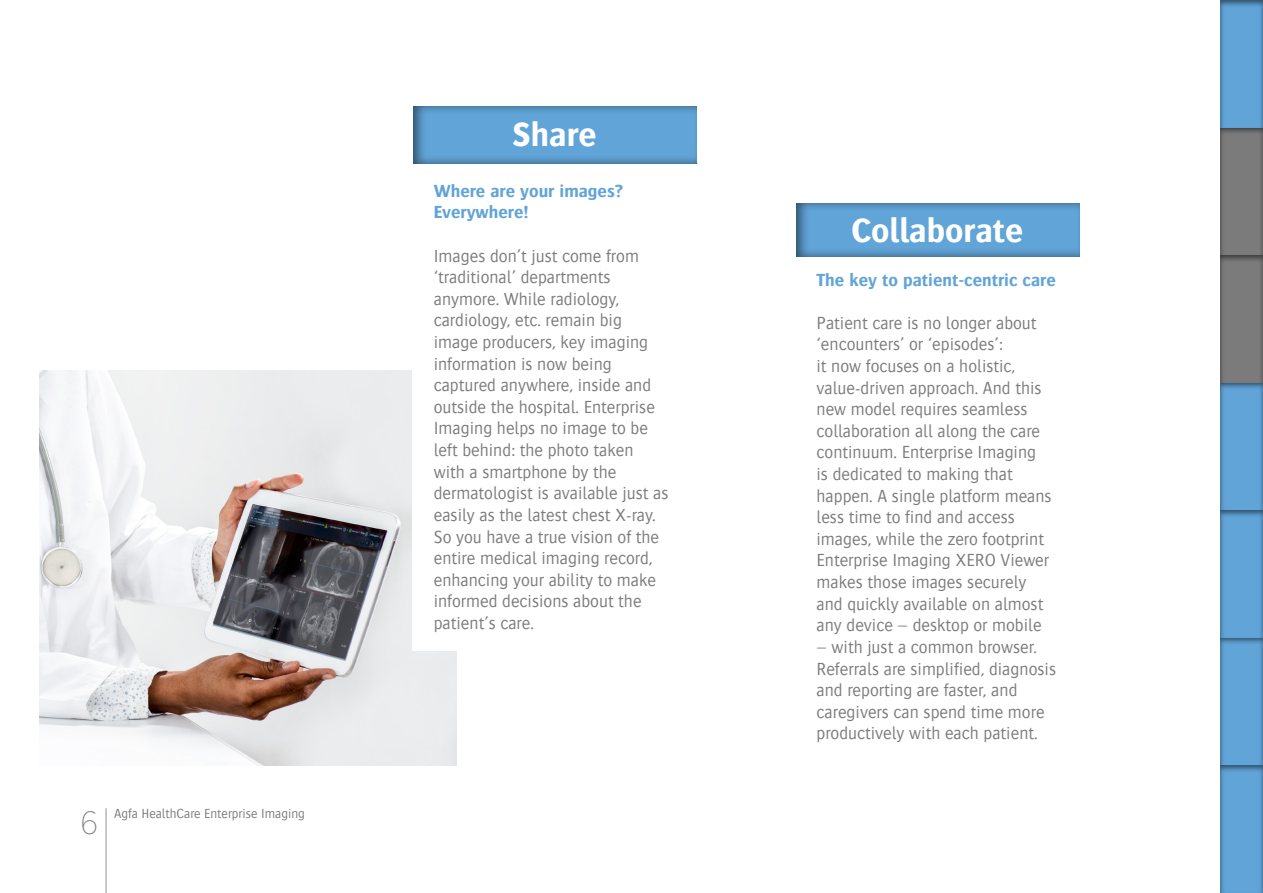
<style>
.page{position:relative;width:1263px;height:893px;background:#fff}
.page>*{position:absolute;margin:0;border:0;box-sizing:border-box;transform-origin:0 0}
.t1{font:700 34.5px "Bosis For Agfa";color:#fff}
.t2{font:200 32.4px "Gotham Narrow";color:#7c7b7b}
.t3{font:300 18px/21.6px "Bosis For Agfa";color:#7c7b7b}
.t4{font:700 18px/21.6px "Bosis For Agfa";color:#61a4d7}
.t5{font:300 13.5px "Bosis For Agfa";color:#7c7b7b}
</style>
<div class="page">
<img style="left:39px;top:371px;width:417px;height:394px">
<hr style="left:105px;top:808px;width:2px;height:85px;background:#b9b8b8">
<div style="left:412px;top:163px;width:285px;height:487px;background:#fff"></div>
<div style="left:398px;top:95px;width:311px;height:70px;background:#000;opacity:.5"></div>
<div style="left:781px;top:192px;width:311px;height:66px;background:#000;opacity:.5"></div>
<div style="left:1219px;top:368px;width:44px;height:154px;background:#000;opacity:.5"></div>
<div style="left:1219px;top:240px;width:44px;height:155px;background:#000;opacity:.5"></div>
<div style="left:1219px;top:113px;width:44px;height:154px;background:#000;opacity:.5"></div>
<div style="left:1219px;top:623px;width:44px;height:154px;background:#000;opacity:.5"></div>
<div style="left:1219px;top:750px;width:44px;height:143px;background:#000;opacity:.5"></div>
<div style="left:1219px;top:0;width:44px;height:140px;background:#000;opacity:.5"></div>
<div style="left:1219px;top:495px;width:44px;height:155px;background:#000;opacity:.5"></div>
<h2 class="t2" style="left:81px;top:803px;width:19px">6</h2>
<p class="t5" style="left:114px;top:806px;width:192px">Agfa HealthCare Enterprise Imaging</p>
<h1 class="t1" style="left:513px;top:115px;width:86px">Share</h1>
<p class="t4" style="left:434px;top:180px;width:191px">Where are your images?<br>Everywhere!</p>
<p class="t3" style="left:434px;top:245px;width:236px">Images don’t just come from ‘traditional’ departments anymore. While radiology, cardiology, etc. remain big image producers, key imaging information is now being captured anywhere, inside and outside the hospital. Enterprise<br>Imaging helps no image to be left behind: the photo taken with a smartphone by the dermatologist is available just as easily as the latest chest X-ray.<br>So you have a true vision of the entire medical imaging record, enhancing your ability to make informed decisions about the patient’s care.</p>
<h1 class="t1" style="left:851px;top:211px;width:173px">Collaborate</h1>
<p class="t4" style="left:816px;top:268px;width:241px">The key to patient-centric care</p>
<p class="t3" style="left:816px;top:312px;width:237px">Patient care is no longer about ‘encounters’ or ‘episodes’:<br>it now focuses on a holistic, value-driven approach. And this new model requires seamless collaboration all along the care continuum. Enterprise Imaging is dedicated to making that happen. A single platform means less time to find and access images, while the zero footprint<br>Enterprise Imaging XERO Viewer makes those images securely and quickly available on almost any device – desktop or mobile</p>
<p class="t3" style="left:816px;top:636px;width:241px">– with just a common browser.<br>Referrals are simplified, diagnosis and reporting are faster, and caregivers can spend time more productively with each patient.</p>
</div>
